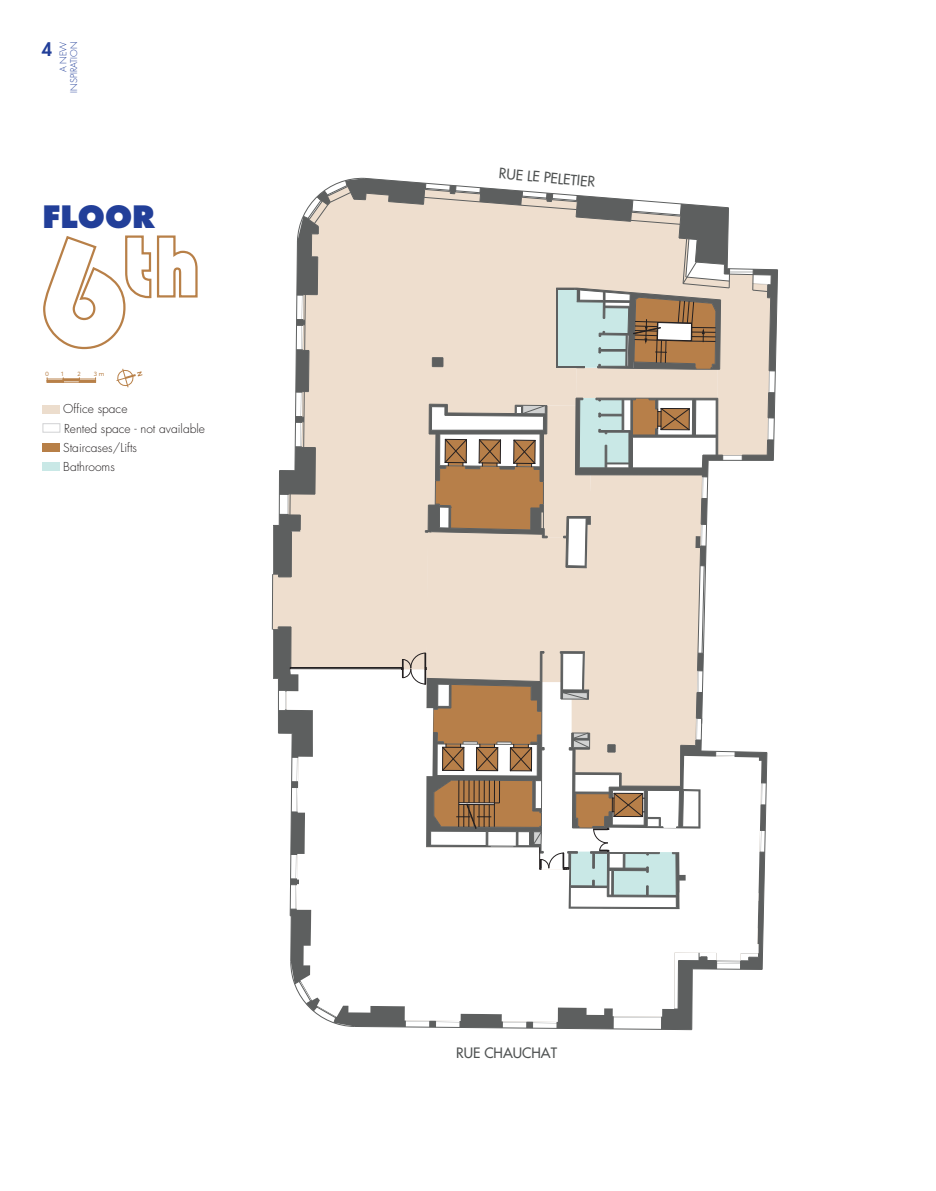
<style>
.page{position:relative;width:936px;height:1191px;background:#fff}
.page>*{position:absolute;margin:0;border:0;box-sizing:border-box;transform-origin:0 0}
.t1{font:800 30px "Futura";color:#223f99}
.t2{font:800 18px "Futura";color:#223f99}
.t3{font:13.95px "Futura";color:#4f5252}
.t4{font:300 12px/19.2px "Futura";color:#231f20}
.t5{font:300 9px/10.8px "Futura";color:#223f99;text-align:right}
.t6{font:6.15px "Averta Std";color:#b88048}
</style>
<div class="page">
<svg style="left:116px;top:368px;width:26px;height:19px"></svg>
<svg style="left:47px;top:377px;width:49px;height:5px"></svg>
<div style="left:43px;top:405px;width:17px;height:8px;background:#ecddcd"></div>
<div style="left:43px;top:423px;width:17px;height:9px;background:#fff;border:1px solid #d1d2d4"></div>
<div style="left:43px;top:443px;width:17px;height:9px;background:#b77f47"></div>
<div style="left:43px;top:462px;width:17px;height:9px;background:#c9e8e6"></div>
<hr style="left:272px;top:574px;width:1px;height:55px;background:#5d5f5f">
<svg style="left:273px;top:177px;width:504px;height:853px"></svg>
<svg style="left:43px;top:235px;width:155px;height:115px"></svg>
<h2 class="t2" style="left:42px;top:37px;width:12px">4</h2>
<p class="t5" style="left:58px;top:93px;width:53px;rotate:-90deg">A NEW<br>INSPIRATION</p>
<h1 class="t1" style="left:43px;top:198px;width:114px">FLOOR</h1>
<p class="t6" style="left:45px;top:370px;width:5px">0</p>
<p class="t6" style="left:61px;top:370px;width:4px">1</p>
<p class="t6" style="left:77px;top:370px;width:5px">2</p>
<p class="t6" style="left:94px;top:370px;width:12px">3 m</p>
<p class="t4" style="left:63px;top:399px;width:143px">Office space<br>Rented space - not available<br>Staircases/Lifts<br>Bathrooms</p>
<p class="t3" style="left:500px;top:164px;width:98px;rotate:5deg">RUE LE PELETIER</p>
<p class="t3" style="left:456px;top:1044px;width:102px">RUE CHAUCHAT</p>
</div>
